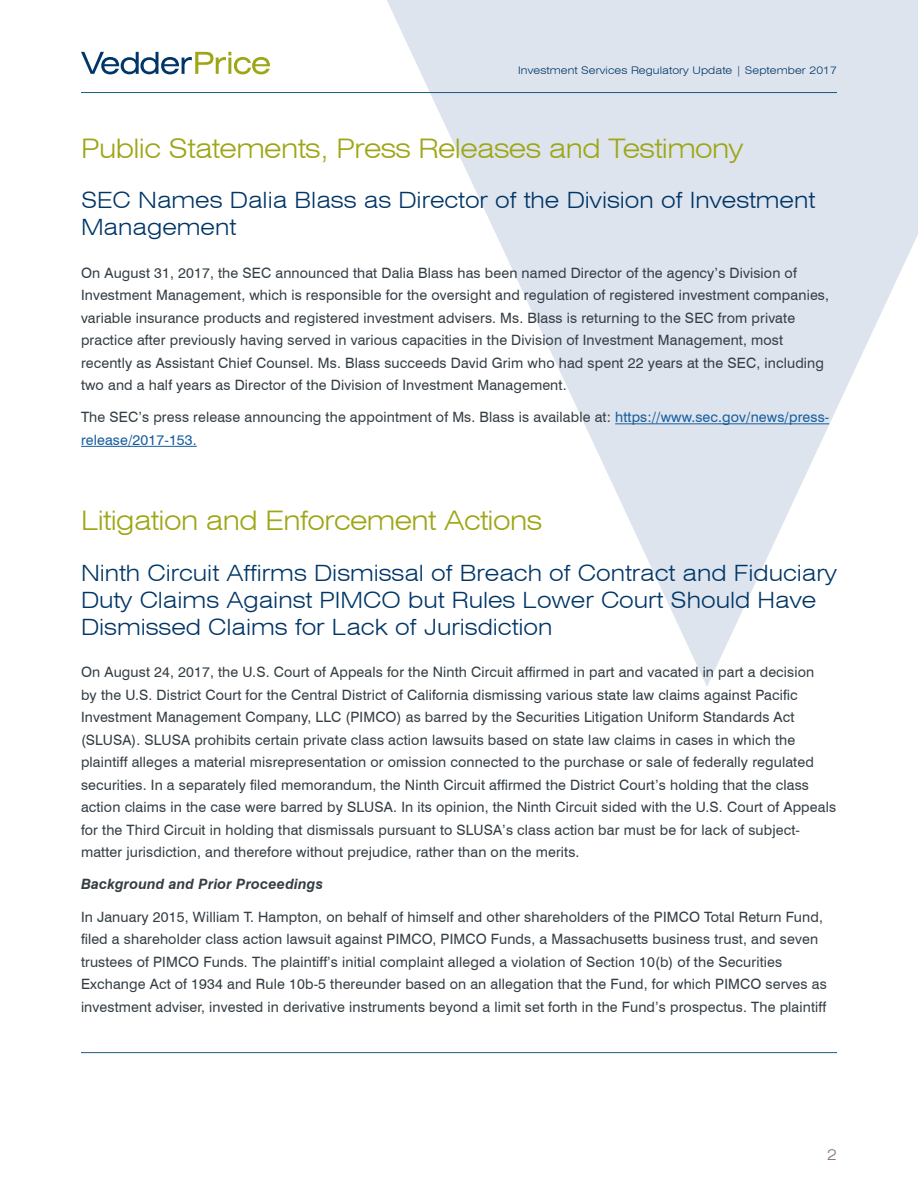
<style>
.page{position:relative;width:918px;height:1188px;background:#fff}
.page>*{position:absolute;margin:0;border:0;box-sizing:border-box;transform-origin:0 0}
.Body_Copy{font:300 expanded 27px "Swiss 721 BT";letter-spacing:-.02em;color:#9ea615}
.Subhead{font:300 expanded 22.5px/27px "Swiss 721 BT";color:#003667}
.t1{font:300 expanded 15px "Swiss 721 BT";color:#877269}
.Body_Copy-2{font:14.25px/22.5px "Swiss 721 BT";letter-spacing:.01em;color:#343e44}
.Body_Copy-3{font:italic 700 14.25px "Swiss 721 BT";letter-spacing:.01em;color:#343e44}
.t2{font:300 expanded 10.5px "Swiss 721 BT";letter-spacing:.01em;color:#003667}
.s1{color:#175d9e}
</style>
<div class="page">
<svg style="left:351px;top:0;width:567px;height:686px;fill:#dde4ed"></svg>
<svg style="left:81px;top:52px;width:189px;height:22px"></svg>
<hr style="left:81px;top:1052px;width:756px;height:1px;background:#1a5c7d">
<hr style="left:81px;top:92px;width:756px;height:1px;background:#1a5c7d">
<hr style="left:615px;top:423px;width:214px;height:1px;background:#175d9e">
<hr style="left:81px;top:446px;width:116px;height:1px;background:#175d9e">
<p class="t2" style="left:518px;top:64px;width:320px">Investment Services Regulatory Update | September 2017</p>
<p class="Body_Copy" style="left:81px;top:132px;width:664px">Public Statements, Press Releases and Testimony</p>
<p class="Subhead" style="left:81px;top:186px;width:736px">SEC Names Dalia Blass as Director of the Division of Investment<br>Management</p>
<p class="Body_Copy-2" style="left:81px;top:261px;width:750px">On August 31, 2017, the SEC announced that Dalia Blass has been named Director of the agency’s Division of Investment Management, which is responsible for the oversight and regulation of registered investment companies, variable insurance products and registered investment advisers. Ms. Blass is returning to the SEC from private practice after previously having served in various capacities in the Division of Investment Management, most recently as Assistant Chief Counsel. Ms. Blass succeeds David Grim who had spent 22 years at the SEC, including two and a half years as Director of the Division of Investment Management.</p>
<p class="Body_Copy-2" style="left:81px;top:406px;width:750px">The SEC’s press release announcing the appointment of Ms. Blass is available at: <span class="s1">https://www.sec.gov/news/press&shy;release/2017-153.</span></p>
<p class="Body_Copy" style="left:81px;top:505px;width:463px">Litigation and Enforcement Actions</p>
<p class="Subhead" style="left:81px;top:559px;width:757px">Ninth Circuit Affirms Dismissal of Breach of Contract and Fiduciary<br>Duty Claims Against PIMCO but Rules Lower Court Should Have<br>Dismissed Claims for Lack of Jurisdiction</p>
<p class="Body_Copy-2" style="left:81px;top:661px;width:757px">On August 24, 2017, the U.S. Court of Appeals for the Ninth Circuit affirmed in part and vacated in part a decision<br>by the U.S. District Court for the Central District of California dismissing various state law claims against Pacific Investment Management Company, LLC (PIMCO) as barred by the Securities Litigation Uniform Standards Act (SLUSA). SLUSA prohibits certain private class action lawsuits based on state law claims in cases in which the plaintiff alleges a material misrepresentation or omission connected to the purchase or sale of federally regulated securities. In a separately filed memorandum, the Ninth Circuit affirmed the District Court’s holding that the class action claims in the case were barred by SLUSA. In its opinion, the Ninth Circuit sided with the U.S. Court of Appeals for the Third Circuit in holding that dismissals pursuant to SLUSA’s class action bar must be for lack of subject&shy;matter jurisdiction, and therefore without prejudice, rather than on the merits.</p>
<p class="Body_Copy-3" style="left:81px;top:876px;width:244px">Background and Prior Proceedings</p>
<p class="Body_Copy-2" style="left:81px;top:905px;width:747px">In January 2015, William T. Hampton, on behalf of himself and other shareholders of the PIMCO Total Return Fund, filed a shareholder class action lawsuit against PIMCO, PIMCO Funds, a Massachusetts business trust, and seven trustees of PIMCO Funds. The plaintiff’s initial complaint alleged a violation of Section 10(b) of the Securities Exchange Act of 1934 and Rule 10b-5 thereunder based on an allegation that the Fund, for which PIMCO serves as investment adviser, invested in derivative instruments beyond a limit set forth in the Fund’s prospectus. The plaintiff</p>
<p class="t1" style="left:827px;top:1146px;width:11px">2</p>
</div>
